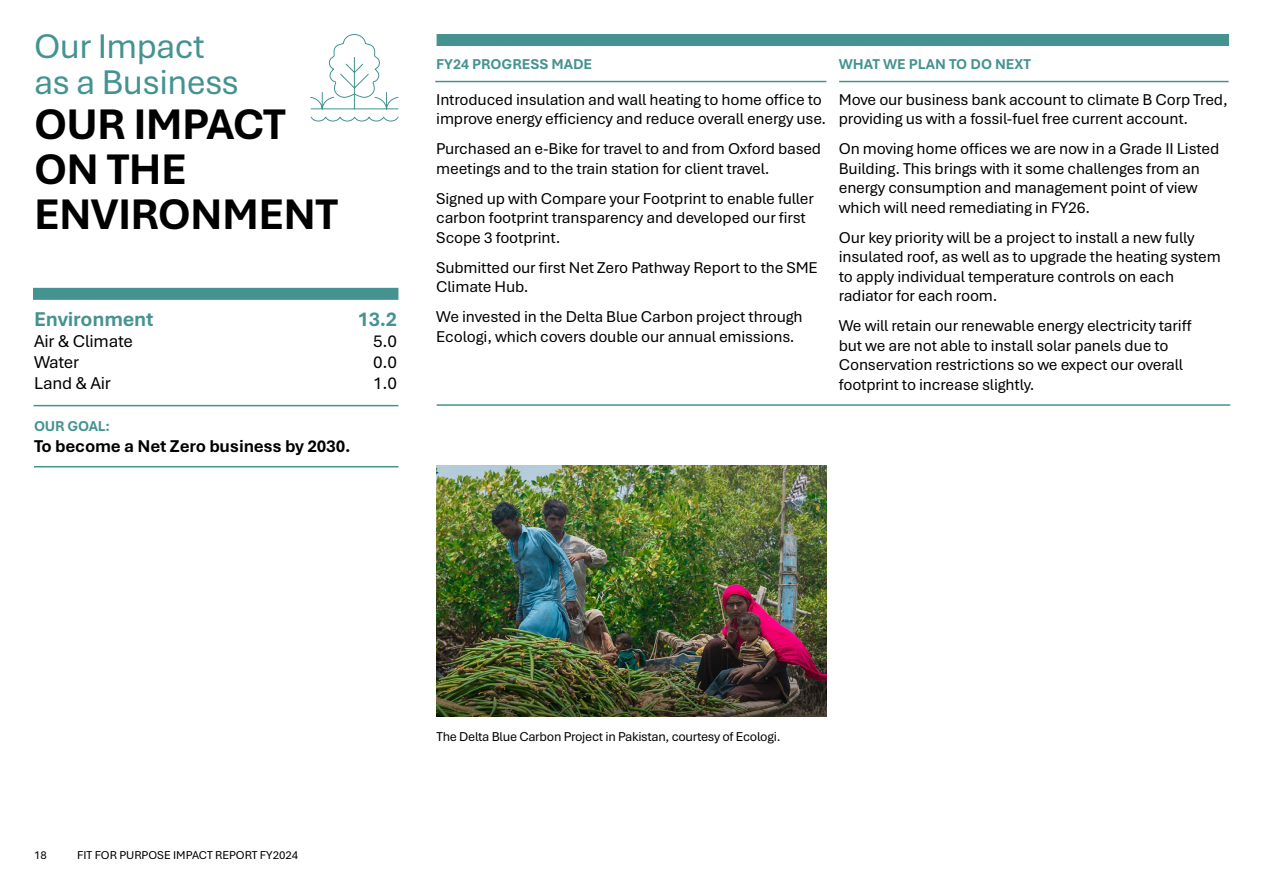
<style>
.page{position:relative;width:1263px;height:893px;background:#fff}
.page>*{position:absolute;margin:0;border:0;box-sizing:border-box;transform-origin:0 0}
.t1{font:700 45px/45px "Aptos";letter-spacing:-.015em;color:#000}
.t2{font:36px/36px "Aptos";letter-spacing:-.015em;color:#449390}
.t3{font:700 21px "Aptos";letter-spacing:-.01em;color:#449390}
.t4{font:18px "Aptos";letter-spacing:-.01em;color:#000}
.t5{font:700 18px "Aptos";letter-spacing:-.01em;color:#000}
.t6{font:16.5px/19.5px "Aptos";letter-spacing:-.01em;color:#000}
.t7{font:700 15px "Aptos";color:#449390}
.t8{font:13.5px "Aptos";letter-spacing:-.02em;color:#000}
.t9{font:12px "Aptos";color:#000}
</style>
<div class="page">
<div style="left:33px;top:288px;width:365px;height:12px;background:#449390"></div>
<hr style="left:34px;top:405px;width:364px;height:1px;background:#449390">
<hr style="left:34px;top:466px;width:364px;height:1px;background:#449390">
<hr style="left:435px;top:81px;width:391px;height:1px;background:#449390">
<hr style="left:839px;top:81px;width:390px;height:1px;background:#449390">
<div style="left:437px;top:34px;width:792px;height:12px;background:#449390"></div>
<svg style="left:310px;top:34px;width:89px;height:88px"></svg>
<hr style="left:437px;top:404px;width:793px;height:2px;background:#449390">
<img style="left:437px;top:465px;width:389px;height:251px">
<p class="t2" style="left:34px;top:26px;width:206px">Our Impact as a Business</p>
<p class="t1" style="left:34px;top:100px;width:306px">OUR IMPACT<br>ON THE<br>ENVIRONMENT</p>
<p class="t3" style="left:34px;top:305px;width:121px">Environment</p>
<p class="t3" style="left:358px;top:305px;width:41px">13.2</p>
<p class="t4" style="left:34px;top:329px;width:101px">Air &amp; Climate</p>
<p class="t4" style="left:373px;top:329px;width:26px">5.0</p>
<p class="t4" style="left:34px;top:350px;width:47px">Water</p>
<p class="t4" style="left:373px;top:350px;width:26px">0.0</p>
<p class="t4" style="left:34px;top:371px;width:78px">Land &amp; Air</p>
<p class="t4" style="left:373px;top:371px;width:26px">1.0</p>
<p class="t7" style="left:34px;top:416px;width:77px">OUR GOAL:</p>
<p class="t5" style="left:34px;top:434px;width:318px">To become a Net Zero business by 2030.</p>
<p class="t7" style="left:436px;top:54px;width:157px">FY24 PROGRESS MADE</p>
<p class="t7" style="left:839px;top:54px;width:194px">WHAT WE PLAN TO DO NEXT</p>
<p class="t6" style="left:436px;top:89px;width:391px">Introduced insulation and wall heating to home office to improve energy efficiency and reduce overall energy use.</p>
<p class="t6" style="left:436px;top:138px;width:386px">Purchased an e-Bike for travel to and from Oxford based meetings and to the train station for client travel.</p>
<p class="t6" style="left:436px;top:188px;width:379px">Signed up with Compare your Footprint to enable fuller carbon footprint transparency and developed our first<br>Scope 3 footprint.</p>
<p class="t6" style="left:436px;top:257px;width:383px">Submitted our first Net Zero Pathway Report to the SME<br>Climate Hub.</p>
<p class="t6" style="left:436px;top:306px;width:368px">We invested in the Delta Blue Carbon project through<br>Ecologi, which covers double our annual emissions.</p>
<p class="t6" style="left:839px;top:89px;width:390px">Move our business bank account to climate B Corp Tred, providing us with a fossil-fuel free current account.</p>
<p class="t6" style="left:839px;top:138px;width:382px">On moving home offices we are now in a Grade II Listed Building. This brings with it some challenges from an energy consumption and management point of view which will need remediating in FY26.</p>
<p class="t6" style="left:839px;top:227px;width:383px">Our key priority will be a project to install a new fully insulated roof, as well as to upgrade the heating system to apply individual temperature controls on each radiator for each room.</p>
<p class="t6" style="left:839px;top:315px;width:354px">We will retain our renewable energy electricity tariff but we are not able to install solar panels due to Conservation restrictions so we expect our overall footprint to increase slightly.</p>
<p class="t9" style="left:34px;top:847px;width:14px">18</p>
<p class="t9" style="left:77px;top:847px;width:223px">FIT FOR PURPOSE IMPACT REPORT FY2024</p>
<p class="t8" style="left:437px;top:727px;width:345px">The Delta Blue Carbon Project in Pakistan, courtesy of Ecologi.</p>
</div>
